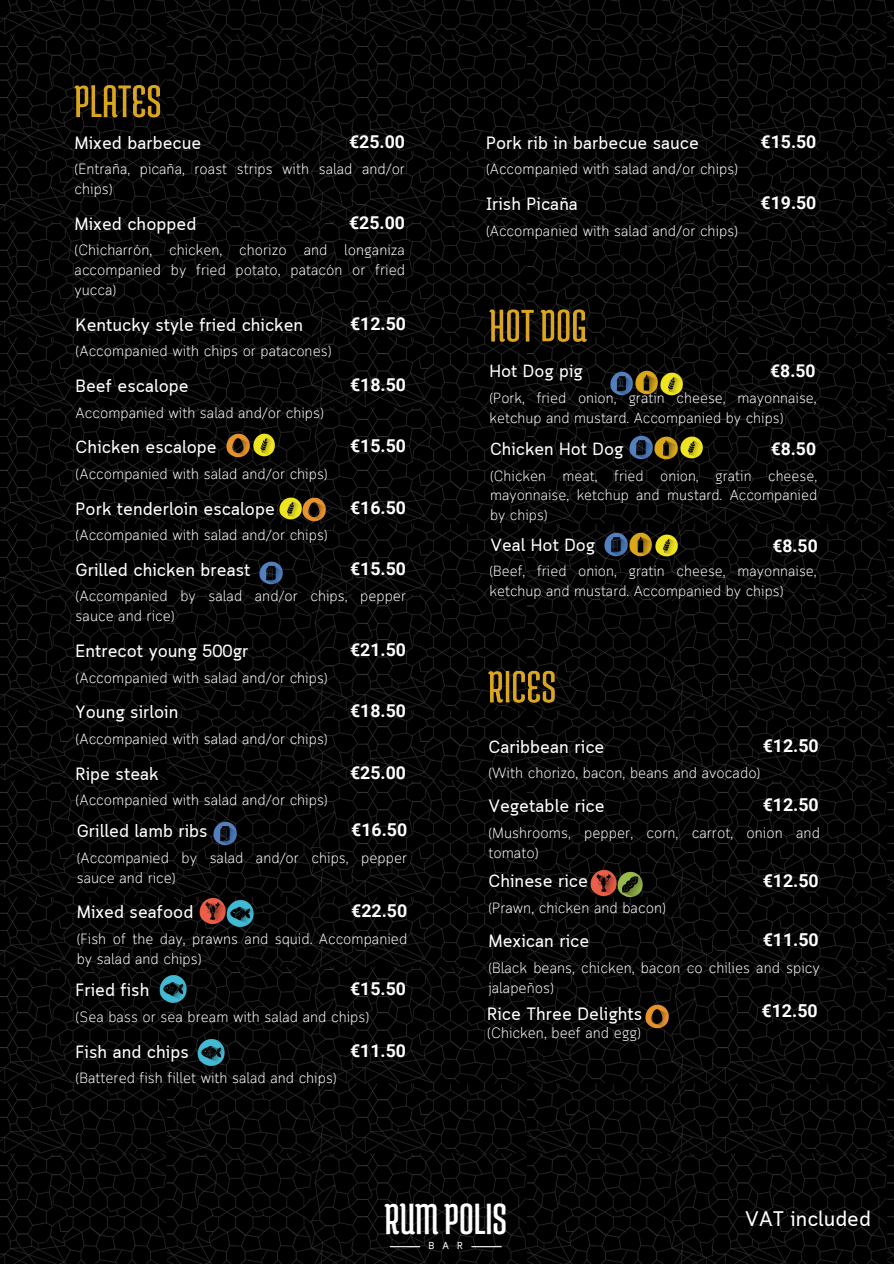
<style>
.page{position:relative;width:894px;height:1264px;background:#fff}
.page>*{position:absolute;margin:0;border:0;box-sizing:border-box;transform-origin:0 0}
.t1{font:46.5px "Medula One";color:#fff}
.t2{font:700 21px "Cloud Loop";color:#fff}
.t3{font:700 17.7px "Cloud Loop";color:#fff}
.t4{font:700 17.7px "Roboto";color:#fff}
.t5{font:700 17.55px "Cloud Loop";color:#fff}
.t6{font:700 17.55px "Roboto";color:#fff}
.t7{font:14.85px/20px "Cloud Loop";color:#fff}
.t8{font:14.7px/20px "Cloud Loop";color:#fff}
.t9{font:14.55px/19.6px "Cloud Loop";color:#fff}
.t10{font:700 10.05px "Cloud Loop";color:#fff}
</style>
<div class="page">
<img style="left:0;top:0;width:893px;height:1263px">
<hr style="left:390px;top:1246px;width:30px;height:1px;background:#fff">
<hr style="left:471px;top:1246px;width:30px;height:1px;background:#fff">
<img style="left:62px;top:72px;width:112px;height:61px">
<img style="left:476px;top:296px;width:124px;height:61px">
<img style="left:475px;top:658px;width:93px;height:61px">
<img style="left:225px;top:898px;width:29px;height:30px">
<img style="left:225px;top:433px;width:25px;height:25px">
<img style="left:278px;top:496px;width:48px;height:26px">
<img style="left:258px;top:560px;width:25px;height:26px">
<img style="left:252px;top:433px;width:24px;height:24px">
<img style="left:213px;top:820px;width:24px;height:26px">
<img style="left:199px;top:896px;width:28px;height:29px">
<img style="left:158px;top:973px;width:29px;height:31px">
<img style="left:196px;top:1037px;width:30px;height:30px">
<img style="left:609px;top:369px;width:49px;height:27px">
<img style="left:628px;top:434px;width:75px;height:27px">
<img style="left:603px;top:532px;width:49px;height:26px">
<img style="left:659px;top:371px;width:24px;height:25px">
<img style="left:654px;top:533px;width:24px;height:25px">
<img style="left:589px;top:868px;width:28px;height:29px">
<img style="left:644px;top:1003px;width:25px;height:26px">
<img style="left:616px;top:870px;width:27px;height:28px">
<p class="t3" style="left:75px;top:132px;width:128px">Mixed barbecue</p>
<h5 class="t4" style="left:349px;top:131px;width:57px">€25.00</h5>
<h4 class="t8" style="left:75px;top:160px;width:332px">(Entraña, picaña, roast strips with salad and/or chips)</h4>
<h5 class="t3" style="left:75px;top:214px;width:123px">Mixed chopped</h5>
<h4 class="t4" style="left:349px;top:213px;width:57px">€25.00</h4>
<h4 class="t8" style="left:75px;top:241px;width:332px;text-align:justify">(Chicharrón, chicken, chorizo and longaniza accompanied by fried potato, patacón or fried yucca)</h4>
<h5 class="t3" style="left:76px;top:314px;width:229px">Kentucky style fried chicken</h5>
<h4 class="t4" style="left:350px;top:313px;width:57px">€12.50</h4>
<h4 class="t8" style="left:76px;top:342px;width:257px">(Accompanied with chips or patacones)</h4>
<h5 class="t3" style="left:76px;top:376px;width:115px">Beef escalope</h5>
<h4 class="t4" style="left:350px;top:375px;width:57px">€18.50</h4>
<h4 class="t8" style="left:76px;top:403px;width:250px">Accompanied with salad and/or chips)</h4>
<h4 class="t3" style="left:76px;top:437px;width:143px">Chicken escalope</h4>
<h4 class="t4" style="left:350px;top:436px;width:57px">€15.50</h4>
<h5 class="t8" style="left:76px;top:465px;width:253px">(Accompanied with salad and/or chips)</h5>
<p class="t3" style="left:76px;top:498px;width:201px">Pork tenderloin escalope</p>
<p class="t4" style="left:350px;top:497px;width:57px">€16.50</p>
<h4 class="t8" style="left:76px;top:526px;width:253px">(Accompanied with salad and/or chips)</h4>
<h4 class="t3" style="left:76px;top:559px;width:176px">Grilled chicken breast</h4>
<h4 class="t4" style="left:350px;top:558px;width:57px">€15.50</h4>
<h5 class="t8" style="left:76px;top:587px;width:332px">(Accompanied by salad and/or chips, pepper sauce and rice)</h5>
<h5 class="t3" style="left:76px;top:640px;width:174px">Entrecot young 500gr</h5>
<h4 class="t4" style="left:350px;top:639px;width:57px">€21.50</h4>
<p class="t8" style="left:76px;top:668px;width:253px">(Accompanied with salad and/or chips)</p>
<p class="t3" style="left:76px;top:702px;width:104px">Young sirloin</p>
<p class="t4" style="left:350px;top:701px;width:57px">€18.50</p>
<h4 class="t8" style="left:76px;top:729px;width:253px">(Accompanied with salad and/or chips)</h4>
<h5 class="t3" style="left:76px;top:763px;width:84px">Ripe steak</h5>
<h4 class="t4" style="left:350px;top:762px;width:57px">€25.00</h4>
<p class="t8" style="left:76px;top:791px;width:253px">(Accompanied with salad and/or chips)</p>
<h4 class="t3" style="left:77px;top:820px;width:132px">Grilled lamb ribs</h4>
<h5 class="t4" style="left:351px;top:819px;width:57px">€16.50</h5>
<h4 class="t8" style="left:77px;top:848px;width:332px">(Accompanied by salad and/or chips, pepper sauce and rice)</h4>
<h4 class="t3" style="left:77px;top:902px;width:118px">Mixed seafood</h4>
<h4 class="t4" style="left:351px;top:901px;width:57px">€22.50</h4>
<h5 class="t8" style="left:77px;top:929px;width:332px">(Fish of the day, prawns and squid. Accompanied by salad and chips)</h5>
<h5 class="t3" style="left:76px;top:980px;width:75px">Fried fish</h5>
<h4 class="t4" style="left:350px;top:979px;width:57px">€15.50</h4>
<p class="t8" style="left:76px;top:1007px;width:295px">(Sea bass or sea bream with salad and chips)</p>
<h4 class="t3" style="left:76px;top:1041px;width:115px">Fish and chips</h4>
<p class="t4" style="left:350px;top:1040px;width:57px">€11.50</p>
<h4 class="t8" style="left:76px;top:1069px;width:262px">(Battered fish fillet with salad and chips)</h4>
<h4 class="t3" style="left:486px;top:132px;width:214px">Pork rib in barbecue sauce</h4>
<h4 class="t4" style="left:760px;top:131px;width:57px">€15.50</h4>
<h5 class="t8" style="left:486px;top:160px;width:253px">(Accompanied with salad and/or chips)</h5>
<h4 class="t3" style="left:486px;top:194px;width:93px">Irish Picaña</h4>
<p class="t4" style="left:760px;top:193px;width:57px">€19.50</p>
<h4 class="t8" style="left:486px;top:221px;width:253px">(Accompanied with salad and/or chips)</h4>
<h4 class="t5" style="left:489px;top:361px;width:95px">Hot Dog pig</h4>
<h5 class="t6" style="left:770px;top:360px;width:47px">€8.50</h5>
<h4 class="t9" style="left:489px;top:389px;width:328px">(Pork, fried onion, gratin cheese, mayonnaise, ketchup and mustard. Accompanied by chips)</h4>
<h4 class="t5" style="left:490px;top:439px;width:135px">Chicken Hot Dog</h4>
<h5 class="t6" style="left:770px;top:438px;width:47px">€8.50</h5>
<h4 class="t9" style="left:490px;top:467px;width:328px;text-align:justify">(Chicken meat, fried onion, gratin cheese, mayonnaise, ketchup and mustard. Accompanied by chips)</h4>
<h4 class="t5" style="left:490px;top:535px;width:106px">Veal Hot Dog</h4>
<h5 class="t6" style="left:772px;top:536px;width:47px">€8.50</h5>
<h4 class="t9" style="left:489px;top:562px;width:328px">(Beef, fried onion, gratin cheese, mayonnaise, ketchup and mustard. Accompanied by chips)</h4>
<p class="t3" style="left:488px;top:736px;width:118px">Caribbean rice</p>
<p class="t4" style="left:762px;top:735px;width:58px">€12.50</p>
<p class="t7" style="left:488px;top:764px;width:273px">(With chorizo, bacon, beans and avocado)</p>
<h4 class="t3" style="left:488px;top:795px;width:118px">Vegetable rice</h4>
<p class="t4" style="left:762px;top:794px;width:58px">€12.50</p>
<h4 class="t7" style="left:488px;top:823px;width:333px">(Mushrooms, pepper, corn, carrot, onion and tomato)</h4>
<h5 class="t4" style="left:762px;top:870px;width:58px">€12.50</h5>
<p class="t7" style="left:488px;top:899px;width:179px">(Prawn, chicken and bacon)</p>
<p class="t3" style="left:488px;top:930px;width:102px">Mexican rice</p>
<p class="t4" style="left:762px;top:929px;width:58px">€11.50</p>
<h4 class="t7" style="left:488px;top:958px;width:333px">(Black beans, chicken, bacon co chilies and spicy jalapeños)</h4>
<h4 class="t4" style="left:761px;top:1000px;width:58px">€12.50</h4>
<h5 class="t3" style="left:488px;top:871px;width:101px">Chinese rice</h5>
<p class="t3" style="left:487px;top:1004px;width:156px">Rice Three Delights</p>
<p class="t7" style="left:487px;top:1023px;width:155px">(Chicken, beef and egg)</p>
<h4 class="t1" style="left:384px;top:1194px;width:124px">RUMPOLIS</h4>
<h4 class="t10" style="left:428px;top:1239px;width:36px">BAR</h4>
<h5 class="t2" style="left:745px;top:1206px;width:127px">VAT included</h5>
</div>
